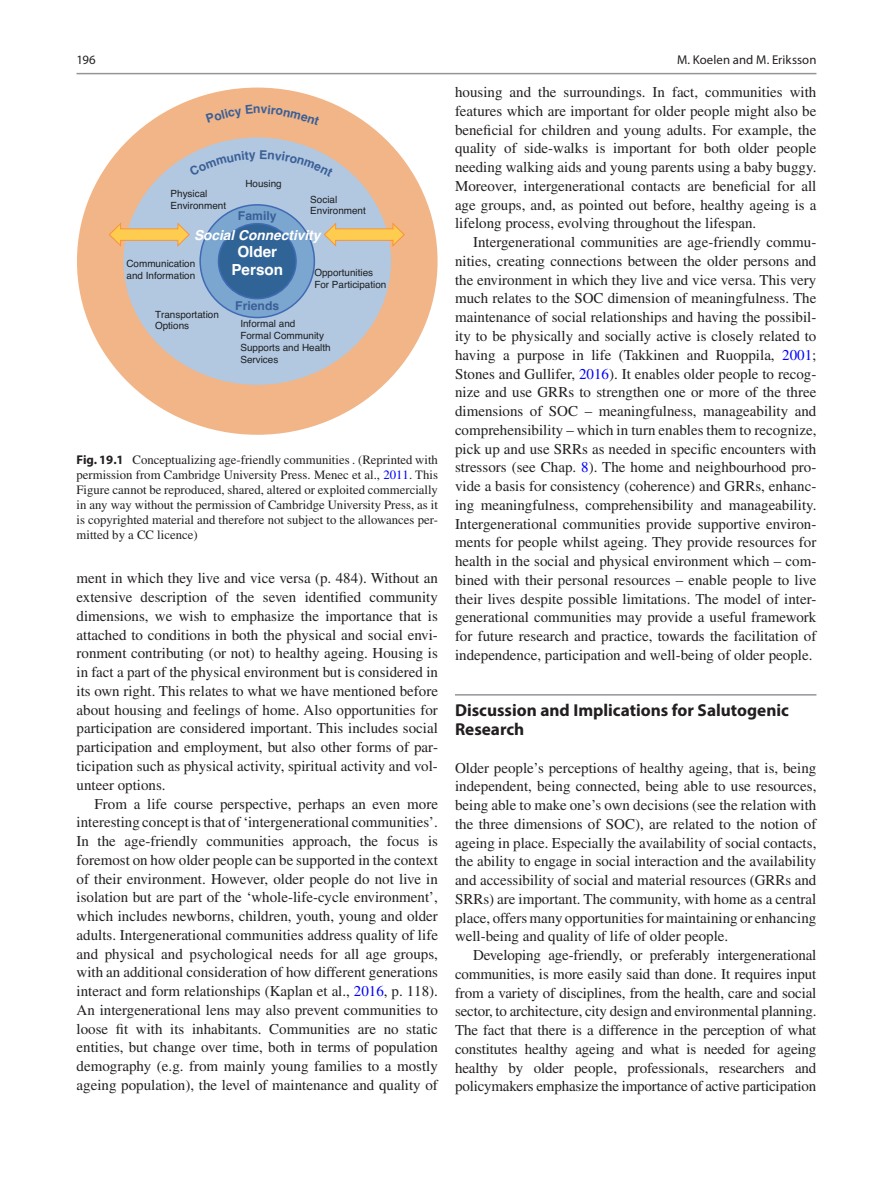
<style>
.page{position:relative;width:893px;height:1187px;background:#fff}
.page>*{position:absolute;margin:0;border:0;box-sizing:border-box;transform-origin:0 0}
.t1{font:700 17.25px/18.8px "Myriad Pro";color:#231f20}
.t2{font:700 15.3px/18.3px "Helvetica";color:#fff;text-align:center}
.t3{font:15px/18.8px "Times LT Std";color:#231f20;text-align:justify}
.t4{font:italic 700 13.65px "Helvetica";color:#fff}
.t5{font:12.75px/15px "Times LT Std";color:#231f20;text-align:justify}
.t6{font:12.75px "Myriad Pro Regular 2";letter-spacing:.01em;color:#231f20}
.t7{font:12.75px "Myriad Pro";color:#231f20}
.t8{font:700 12.15px "Helvetica";color:#3b5f97}
.t9{font:9.9px/11.9px "Helvetica";color:#1d1e1f}
.s1{font-family:"Myriad Pro";font-weight:700}
.s2{color:#0000fa}
</style>
<div class="page">
<hr style="left:455px;top:694px;width:361px;height:1px;background:#939598">
<div style="left:77px;top:88px;width:361px;height:347px;background:#f1b587;border-radius:50%"></div>
<div style="left:123px;top:137px;width:268px;height:248px;background:#b2c8e1;border-radius:50%"></div>
<div style="left:200px;top:205px;width:114px;height:112px;background:#7ba6d0;border-radius:50%"></div>
<div style="left:199px;top:204px;width:116px;height:114px;border:2px solid #406ab4;border-radius:50%"></div>
<div style="left:218px;top:224px;width:78px;height:74px;background:#316496;border-radius:50%"></div>
<div style="left:218px;top:223px;width:79px;height:76px;border:2px solid #406ab4;border-radius:50%"></div>
<svg style="left:323px;top:222px;width:82px;height:25px"></svg>
<svg style="left:108px;top:222px;width:82px;height:25px"></svg>
<hr style="left:77px;top:73px;width:739px;height:1px;background:#939598">
<svg style="left:189px;top:150px;width:143px;height:9px"></svg>
<p class="t7" style="left:77px;top:52px;width:21px">196</p>
<p class="t9" style="left:171px;top:188px;width:57px">Physical<br>Environment</p>
<p class="t9" style="left:245px;top:178px;width:38px">Housing</p>
<p class="t8" style="left:238px;top:209px;width:40px">Family</p>
<p class="t9" style="left:310px;top:193px;width:57px">Social<br>Environment</p>
<p class="t4" style="left:194px;top:227px;width:128px">Social Connectivity</p>
<p class="t2" style="left:231px;top:242px;width:53px">Older<br>Person</p>
<p class="t9" style="left:126px;top:257px;width:70px">Communication and Information</p>
<p class="t9" style="left:155px;top:308px;width:65px">Transportation<br>Options</p>
<p class="t9" style="left:240px;top:318px;width:92px">Informal and<br>Formal Community<br>Supports and Health<br>Services</p>
<p class="t9" style="left:314px;top:267px;width:74px">Opportunities<br>For Participation</p>
<p class="t8" style="left:235px;top:298px;width:46px">Friends</p>
<p class="t5" style="left:77px;top:451px;width:363px"><span class="s1">Fig. 19.1</span> Conceptualizing age-friendly communities . (Reprinted with permission from Cambridge University Press. Menec et al., <span class="s2">2011</span>. This Figure cannot be reproduced, shared, altered or exploited commercially in any way without the permission of Cambridge University Press, as it is copyrighted material and therefore not subject to the allowances per&shy;mitted by a CC licence)</p>
<p class="t3" style="left:77px;top:569px;width:363px">ment in which they live and vice versa (p. 484). Without an extensive description of the seven identified community dimensions, we wish to emphasize the importance that is attached to conditions in both the physical and social envi&shy;ronment contributing (or not) to healthy ageing. Housing is in fact a part of the physical environment but is considered in its own right. This relates to what we have mentioned before about housing and feelings of home. Also opportunities for participation are considered important. This includes social participation and employment, but also other forms of par&shy;ticipation such as physical activity, spiritual activity and vol&shy;unteer options.</p>
<p class="t3" style="left:77px;top:794px;width:363px;text-indent:18px">From a life course perspective, perhaps an even more interesting concept is that of ‘intergenerational communities’.<br>In the age-friendly communities approach, the focus is foremost on how older people can be supported in the context of their environment. However, older people do not live in isolation but are part of the ‘whole-life-cycle environment’, which includes newborns, children, youth, young and older adults. Intergenerational communities address quality of life and physical and psychological needs for all age groups, with an additional consideration of how different generations interact and form relationships (Kaplan et al., <span class="s2">2016</span>, p. 118).<br>An intergenerational lens may also prevent communities to loose fit with its inhabitants. Communities are no static entities, but change over time, both in terms of population demography (e.g. from mainly young families to a mostly ageing population), the level of maintenance and quality of</p>
<p class="t6" style="left:677px;top:52px;width:141px">M. Koelen and M. Eriksson</p>
<p class="t3" style="left:455px;top:83px;width:363px">housing and the surroundings. In fact, communities with features which are important for older people might also be beneficial for children and young adults. For example, the quality of side-walks is important for both older people needing walking aids and young parents using a baby buggy.<br>Moreover, intergenerational contacts are beneficial for all age groups, and, as pointed out before, healthy ageing is a lifelong process, evolving throughout the lifespan.</p>
<p class="t3" style="left:455px;top:233px;width:363px;text-indent:18px">Intergenerational communities are age-friendly commu&shy;nities, creating connections between the older persons and the environment in which they live and vice versa. This very much relates to the SOC dimension of meaningfulness. The maintenance of social relationships and having the possibil&shy;ity to be physically and socially active is closely related to having a purpose in life (Takkinen and Ruoppila, <span class="s2">2001</span>; Stones and Gullifer, <span class="s2">2016</span>). It enables older people to recog&shy;nize and use GRRs to strengthen one or more of the three dimensions of SOC – meaningfulness, manageability and comprehensibility – which in turn enables them to recognize, pick up and use SRRs as needed in specific encounters with stressors (see Chap. <span class="s2">8</span>). The home and neighbourhood pro&shy;vide a basis for consistency (coherence) and GRRs, enhanc&shy;ing meaningfulness, comprehensibility and manageability.<br>Intergenerational communities provide supportive environ&shy;ments for people whilst ageing. They provide resources for health in the social and physical environment which – com&shy;bined with their personal resources – enable people to live their lives despite possible limitations. The model of inter&shy;generational communities may provide a useful framework for future research and practice, towards the facilitation of independence, participation and well-being of older people.</p>
<p class="t1" style="left:455px;top:700px;width:335px">Discussion and Implications for Salutogenic<br>Research</p>
<p class="t3" style="left:455px;top:758px;width:363px">Older people’s perceptions of healthy ageing, that is, being independent, being connected, being able to use resources, being able to make one’s own decisions (see the relation with the three dimensions of SOC), are related to the notion of ageing in place. Especially the availability of social contacts, the ability to engage in social interaction and the availability and accessibility of social and material resources (GRRs and SRRs) are important. The community, with home as a central place, offers many opportunities for maintaining or enhancing well-being and quality of life of older people.</p>
<p class="t3" style="left:455px;top:945px;width:363px;text-indent:18px">Developing age-friendly, or preferably intergenerational communities, is more easily said than done. It requires input from a variety of disciplines, from the health, care and social sector, to architecture, city design and environmental planning.<br>The fact that there is a difference in the perception of what constitutes healthy ageing and what is needed for ageing healthy by older people, professionals, researchers and policymakers emphasize the importance of active participation</p>
</div>
